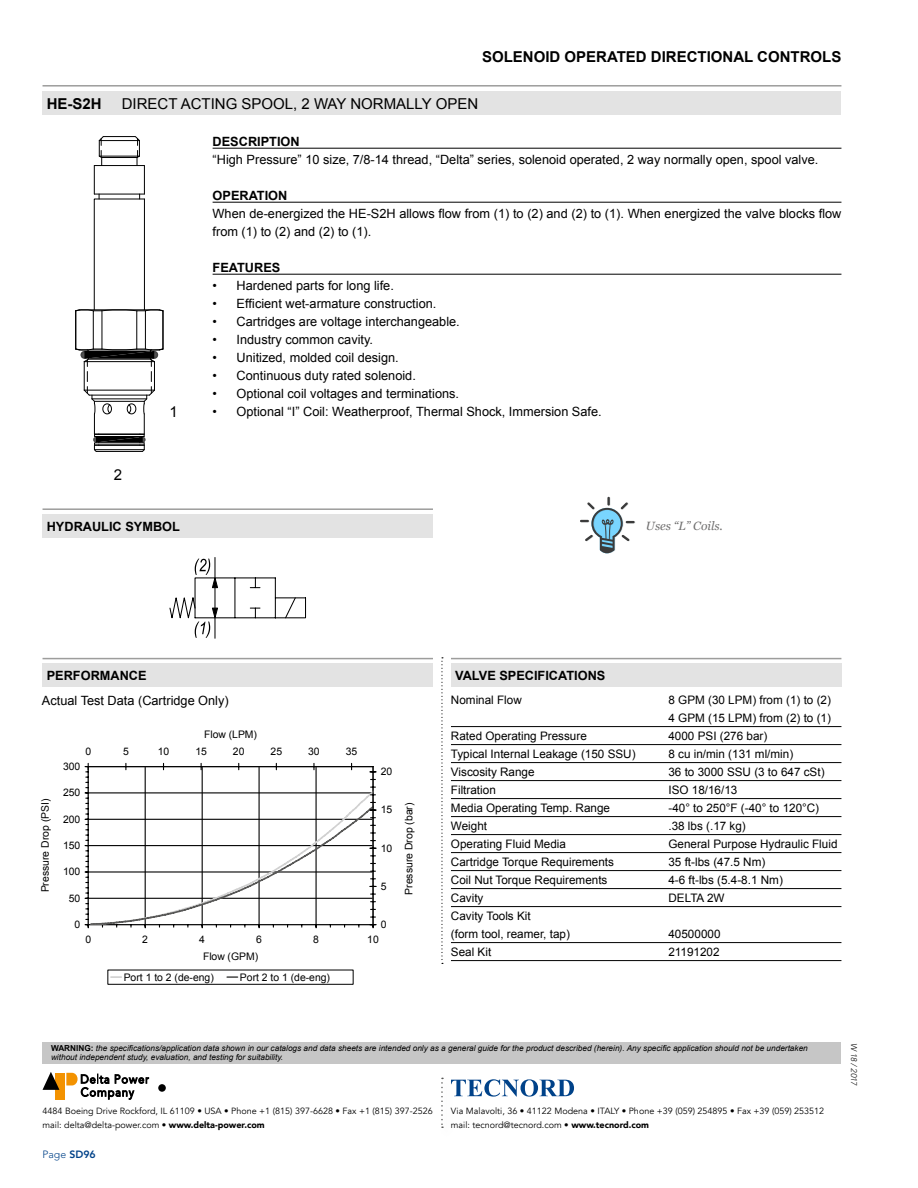
<style>
.page{position:relative;width:918px;height:1188px;background:#fff}
.page>*{position:absolute;margin:0;border:0;box-sizing:border-box;transform-origin:0 0}
.t1{font:15px "Arial";color:#000}
.t2{font:700 15px "Arial";color:#000}
.t3{font:12.75px/18px "Arial";color:#000}
.t4{font:700 12.75px "Arial";color:#000}
.t5{font:italic 12px "Georgia";color:#706f6f}
.t6{font:11.7px/18px "Arial";color:#000}
.t7{font:300 10.5px "Avenir LT Std";color:#004289}
.t8{font:10.35px "Arial";color:#000}
.t9{font:9px/13.5px "Avenir";color:#000}
.t10{font:italic 8.25px/9.9px "Arial";color:#000}
.t11{font:italic 300 8.25px "Avenir LT Std";color:#000}
.s1{font-weight:700}
.s2{font-weight:700;font-style:normal}
.s3{font-weight:900}
.s4{font-weight:800}
</style>
<div class="page">
<svg style="left:456px;top:1079px;width:118px;height:18px"></svg>
<svg style="left:441px;top:1078px;width:2px;height:50px"></svg>
<div style="left:43px;top:1043px;width:798px;height:21px;background:#c6c6c6"></div>
<div style="left:158px;top:1084px;width:8px;height:8px;background:#000;border-radius:50%"></div>
<div style="left:55px;top:1073px;width:10px;height:26px;background:#f39200"></div>
<svg style="left:43px;top:1072px;width:16px;height:18px"></svg>
<svg style="left:66px;top:1073px;width:84px;height:27px"></svg>
<div style="left:43px;top:91px;width:798px;height:23px;background:#e3e3e3"></div>
<hr style="left:43px;top:85px;width:798px;height:2px;background:#9d9d9c">
<hr style="left:213px;top:148px;width:628px;height:1px;background:#000">
<hr style="left:213px;top:202px;width:628px;height:1px;background:#000">
<hr style="left:213px;top:274px;width:628px;height:1px;background:#000">
<hr style="left:451px;top:726px;width:390px;height:1px;background:#000">
<hr style="left:451px;top:744px;width:390px;height:1px;background:#000">
<hr style="left:451px;top:762px;width:390px;height:1px;background:#000">
<hr style="left:451px;top:780px;width:390px;height:1px;background:#000">
<hr style="left:451px;top:798px;width:390px;height:1px;background:#000">
<hr style="left:451px;top:816px;width:390px;height:1px;background:#000">
<hr style="left:451px;top:834px;width:390px;height:1px;background:#000">
<hr style="left:451px;top:852px;width:390px;height:1px;background:#000">
<hr style="left:451px;top:870px;width:390px;height:1px;background:#000">
<hr style="left:451px;top:888px;width:390px;height:1px;background:#000">
<hr style="left:451px;top:906px;width:390px;height:1px;background:#000">
<hr style="left:451px;top:942px;width:390px;height:1px;background:#000">
<hr style="left:451px;top:960px;width:390px;height:1px;background:#000">
<div style="left:451px;top:664px;width:390px;height:23px;background:#e3e3e3"></div>
<hr style="left:451px;top:658px;width:390px;height:1px;background:#9d9d9c">
<svg style="left:441px;top:657px;width:2px;height:307px"></svg>
<svg style="left:85px;top:763px;width:291px;height:165px"></svg>
<svg style="left:111px;top:976px;width:10px;height:2px"></svg>
<svg style="left:227px;top:976px;width:11px;height:2px"></svg>
<svg style="left:169px;top:557px;width:138px;height:82px"></svg>
<div style="left:43px;top:664px;width:390px;height:23px;background:#e3e3e3"></div>
<hr style="left:43px;top:658px;width:390px;height:1px;background:#9d9d9c">
<div style="left:43px;top:514px;width:390px;height:24px;background:#e3e3e3"></div>
<hr style="left:43px;top:508px;width:390px;height:2px;background:#9d9d9c">
<svg style="left:580px;top:497px;width:55px;height:57px"></svg>
<svg style="left:75px;top:136px;width:89px;height:316px"></svg>
<div style="left:155px;top:392px;width:37px;height:39px;background:#fff"></div>
<p class="t2" style="left:482px;top:47px;width:361px">SOLENOID OPERATED DIRECTIONAL CONTROLS</p>
<p class="t1" style="left:47px;top:94px;width:433px"><span class="s1">HE-S2H</span> DIRECT ACTING SPOOL, 2 WAY NORMALLY OPEN</p>
<p class="t4" style="left:213px;top:133px;width:89px">DESCRIPTION</p>
<p class="t3" style="left:213px;top:150px;width:607px">“High Pressure” 10 size, 7/8-14 thread, “Delta” series, solenoid operated, 2 way normally open, spool valve.</p>
<p class="t4" style="left:213px;top:187px;width:76px">OPERATION</p>
<p class="t3" style="left:213px;top:204px;width:630px">When de-energized the HE-S2H allows flow from (1) to (2) and (2) to (1). When energized the valve blocks flow from (1) to (2) and (2) to (1).</p>
<p class="t4" style="left:213px;top:259px;width:69px">FEATURES</p>
<p class="t3" style="left:213px;top:276px;width:183px">• Hardened parts for long life.</p>
<p class="t3" style="left:213px;top:294px;width:225px">• Efficient wet-armature construction.</p>
<p class="t3" style="left:213px;top:312px;width:249px">• Cartridges are voltage interchangeable.</p>
<p class="t3" style="left:213px;top:330px;width:162px">• Industry common cavity.</p>
<p class="t3" style="left:213px;top:348px;width:188px">• Unitized, molded coil design.</p>
<p class="t3" style="left:213px;top:366px;width:205px">• Continuous duty rated solenoid.</p>
<p class="t3" style="left:213px;top:384px;width:248px">• Optional coil voltages and terminations.</p>
<p class="t3" style="left:213px;top:402px;width:391px">• Optional “I” Coil: Weatherproof, Thermal Shock, Immersion Safe.</p>
<p class="t1" style="left:170px;top:402px;width:10px">1</p>
<p class="t1" style="left:114px;top:465px;width:10px">2</p>
<p class="t4" style="left:47px;top:518px;width:135px">HYDRAULIC SYMBOL</p>
<p class="t5" style="left:646px;top:517px;width:78px">Uses “L” Coils.</p>
<p class="t4" style="left:47px;top:667px;width:101px">PERFORMANCE</p>
<p class="t3" style="left:42px;top:692px;width:188px">Actual Test Data (Cartridge Only)</p>
<p class="t8" style="left:38px;top:892px;width:95px;rotate:-90deg">Pressure Drop (PSI)</p>
<p class="t8" style="left:85px;top:745px;width:7px">0</p>
<p class="t8" style="left:63px;top:760px;width:19px">300</p>
<p class="t8" style="left:63px;top:786px;width:19px">250</p>
<p class="t8" style="left:63px;top:812px;width:19px">200</p>
<p class="t8" style="left:63px;top:839px;width:19px">150</p>
<p class="t8" style="left:63px;top:865px;width:19px">100</p>
<p class="t8" style="left:69px;top:891px;width:13px">50</p>
<p class="t8" style="left:75px;top:918px;width:7px">0</p>
<p class="t8" style="left:85px;top:933px;width:7px">0</p>
<p class="t8" style="left:204px;top:727px;width:54px">Flow (LPM)</p>
<p class="t8" style="left:123px;top:745px;width:7px">5</p>
<p class="t8" style="left:158px;top:745px;width:13px">10</p>
<p class="t8" style="left:195px;top:745px;width:13px">15</p>
<p class="t8" style="left:233px;top:745px;width:13px">20</p>
<p class="t8" style="left:271px;top:745px;width:13px">25</p>
<p class="t8" style="left:308px;top:745px;width:13px">30</p>
<p class="t8" style="left:346px;top:745px;width:13px">35</p>
<p class="t8" style="left:381px;top:765px;width:13px">20</p>
<p class="t8" style="left:381px;top:803px;width:13px">15</p>
<p class="t8" style="left:381px;top:841px;width:13px">10</p>
<p class="t8" style="left:381px;top:879px;width:7px">5</p>
<p class="t8" style="left:381px;top:918px;width:7px">0</p>
<p class="t8" style="left:142px;top:933px;width:7px">2</p>
<p class="t8" style="left:199px;top:933px;width:7px">4</p>
<p class="t8" style="left:256px;top:933px;width:7px">6</p>
<p class="t8" style="left:313px;top:933px;width:7px">8</p>
<p class="t8" style="left:367px;top:933px;width:13px">10</p>
<p class="t8" style="left:203px;top:950px;width:57px">Flow (GPM)</p>
<p class="t8" style="left:124px;top:971px;width:92px">Port 1 to 2 (de-eng)</p>
<p class="t8" style="left:240px;top:971px;width:92px">Port 2 to 1 (de-eng)</p>
<p class="t8" style="left:402px;top:895px;width:94px;rotate:-90deg">Pressure Drop (bar)</p>
<p class="t4" style="left:455px;top:667px;width:152px">VALVE SPECIFICATIONS</p>
<p class="t6" style="left:451px;top:691px;width:72px">Nominal Flow</p>
<p class="t6" style="left:668px;top:691px;width:164px">8 GPM (30 LPM) from (1) to (2)<br>4 GPM (15 LPM) from (2) to (1)</p>
<p class="t6" style="left:451px;top:727px;width:137px">Rated Operating Pressure</p>
<p class="t6" style="left:668px;top:727px;width:100px">4000 PSI (276 bar)</p>
<p class="t6" style="left:451px;top:745px;width:186px">Typical Internal Leakage (150 SSU)</p>
<p class="t6" style="left:668px;top:745px;width:126px">8 cu in/min (131 ml/min)</p>
<p class="t6" style="left:451px;top:763px;width:85px">Viscosity Range</p>
<p class="t6" style="left:668px;top:763px;width:158px">36 to 3000 SSU (3 to 647 cSt)</p>
<p class="t6" style="left:451px;top:781px;width:46px">Filtration</p>
<p class="t6" style="left:668px;top:781px;width:70px">ISO 18/16/13</p>
<p class="t6" style="left:451px;top:799px;width:161px">Media Operating Temp. Range</p>
<p class="t6" style="left:668px;top:799px;width:152px">-40° to 250°F (-40° to 120°C)</p>
<p class="t6" style="left:451px;top:817px;width:38px">Weight</p>
<p class="t6" style="left:668px;top:817px;width:79px">.38 lbs (.17 kg)</p>
<p class="t6" style="left:451px;top:835px;width:117px">Operating Fluid Media</p>
<p class="t6" style="left:668px;top:835px;width:171px">General Purpose Hydraulic Fluid</p>
<p class="t6" style="left:451px;top:853px;width:164px">Cartridge Torque Requirements</p>
<p class="t6" style="left:668px;top:853px;width:98px">35 ft-lbs (47.5 Nm)</p>
<p class="t6" style="left:451px;top:871px;width:158px">Coil Nut Torque Requirements</p>
<p class="t6" style="left:668px;top:871px;width:116px">4-6 ft-lbs (5.4-8.1 Nm)</p>
<p class="t6" style="left:451px;top:889px;width:34px">Cavity</p>
<p class="t6" style="left:668px;top:889px;width:58px">DELTA 2W</p>
<p class="t6" style="left:451px;top:907px;width:120px">Cavity Tools Kit<br>(form tool, reamer, tap)</p>
<p class="t6" style="left:668px;top:925px;width:54px">40500000</p>
<p class="t6" style="left:451px;top:943px;width:42px">Seal Kit</p>
<p class="t6" style="left:668px;top:943px;width:53px">21191202</p>
<p class="t10" style="left:51px;top:1043px;width:758px"><span class="s2">WARNING:</span> the specifications/application data shown in our catalogs and data sheets are intended only as a general guide for the product described (herein). Any specific application should not be undertaken without independent study, evaluation, and testing for suitability.</p>
<p class="t11" style="left:859px;top:1043px;width:45px;rotate:90deg">W 18 / 2017</p>
<p class="t9" style="left:43px;top:1104px;width:392px">4484 Boeing Drive Rockford, IL 61109 • USA • Phone +1 (815) 397-6628 • Fax +1 (815) 397-2526 mail: delta@delta-power.com • <span class="s3">www.delta-power.com</span></p>
<p class="t7" style="left:43px;top:1148px;width:55px">Page <span class="s4">SD96</span></p>
<p class="t9" style="left:451px;top:1104px;width:375px">Via Malavolti, 36 • 41122 Modena • ITALY • Phone +39 (059) 254895 • Fax +39 (059) 253512 mail: tecnord@tecnord.com • <span class="s3">www.tecnord.com</span></p>
</div>
